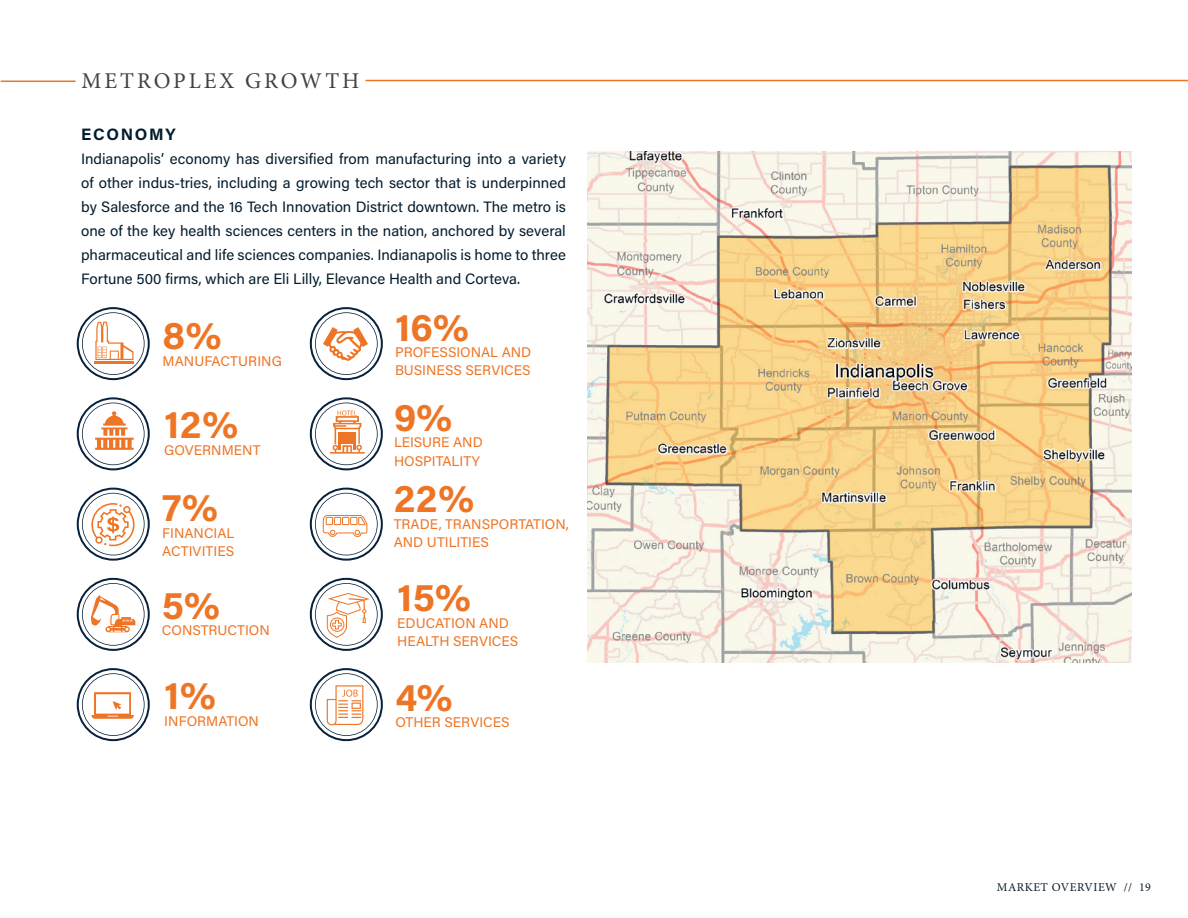
<style>
.page{position:relative;width:1188px;height:918px;background:#fff}
.page>*{position:absolute;margin:0;border:0;box-sizing:border-box;transform-origin:0 0}
.t1{font:700 39.15px "Acumin Pro";color:#ee7525}
.t2{font:22.5px "Minion Pro";letter-spacing:.13em;color:#414042}
.t3{font:700 16.5px "Acumin Pro";letter-spacing:.1em;color:#031c2d}
.t4{font:15px/24px "Acumin Pro";color:#031c2d;text-align:justify}
.t5{font:13.95px/18.1px "Acumin Pro";color:#ee7525}
.t6{font:12px "Minion Pro";letter-spacing:.04em;color:#0b1d2b}
</style>
<div class="page">
<hr style="left:1px;top:81px;width:75px;height:1px;background:#ec7624">
<svg style="left:77px;top:307px;width:73px;height:73px"></svg>
<svg style="left:310px;top:307px;width:73px;height:73px"></svg>
<svg style="left:77px;top:578px;width:73px;height:73px"></svg>
<svg style="left:310px;top:578px;width:73px;height:73px"></svg>
<svg style="left:77px;top:397px;width:73px;height:73px"></svg>
<svg style="left:310px;top:397px;width:73px;height:73px"></svg>
<svg style="left:310px;top:488px;width:73px;height:73px"></svg>
<svg style="left:77px;top:488px;width:73px;height:73px"></svg>
<svg style="left:77px;top:668px;width:73px;height:73px"></svg>
<svg style="left:310px;top:668px;width:73px;height:73px"></svg>
<hr style="left:365px;top:80px;width:823px;height:1px;background:#ec7624">
<img style="left:588px;top:151px;width:543px;height:511px">
<h2 class="t2" style="left:82px;top:66px;width:279px">METROPLEX GROWTH</h2>
<p class="t3" style="left:81px;top:122px;width:96px">ECONOMY</p>
<p class="t4" style="left:81px;top:146px;width:486px">Indianapolis’ economy has diversified from manufacturing into a variety of other indus-tries, including a growing tech sector that is underpinned by Salesforce and the 16 Tech Innovation District downtown. The metro is one of the key health sciences centers in the nation, anchored by several pharmaceutical and life sciences companies. Indianapolis is home to three Fortune 500 firms, which are Eli Lilly, Elevance Health and Corteva.</p>
<h1 class="t1" style="left:163px;top:308px;width:61px">8%</h1>
<p class="t5" style="left:163px;top:351px;width:121px">MANUFACTURING</p>
<h1 class="t1" style="left:395px;top:299px;width:76px">16%</h1>
<p class="t5" style="left:395px;top:343px;width:138px">PROFESSIONAL AND<br>BUSINESS SERVICES</p>
<h1 class="t1" style="left:164px;top:397px;width:76px">12%</h1>
<p class="t5" style="left:164px;top:440px;width:98px">GOVERNMENT</p>
<h1 class="t1" style="left:162px;top:480px;width:58px">7%</h1>
<p class="t5" style="left:162px;top:523px;width:74px">FINANCIAL<br>ACTIVITIES</p>
<h1 class="t1" style="left:162px;top:578px;width:60px">5%</h1>
<p class="t5" style="left:162px;top:621px;width:109px">CONSTRUCTION</p>
<h1 class="t1" style="left:164px;top:668px;width:53px">1%</h1>
<p class="t5" style="left:164px;top:711px;width:96px">INFORMATION</p>
<h1 class="t1" style="left:394px;top:390px;width:60px">9%</h1>
<p class="t5" style="left:394px;top:433px;width:90px">LEISURE AND<br>HOSPITALITY</p>
<h1 class="t1" style="left:394px;top:471px;width:82px">22%</h1>
<p class="t5" style="left:394px;top:514px;width:177px">TRADE, TRANSPORTATION,<br>AND UTILITIES</p>
<h1 class="t1" style="left:397px;top:570px;width:75px">15%</h1>
<p class="t5" style="left:397px;top:613px;width:123px">EDUCATION AND<br>HEALTH SERVICES</p>
<h1 class="t1" style="left:395px;top:670px;width:59px">4%</h1>
<p class="t5" style="left:395px;top:713px;width:116px">OTHER SERVICES</p>
<p class="t6" style="left:997px;top:879px;width:156px">MARKET OVERVIEW // 19</p>
</div>
